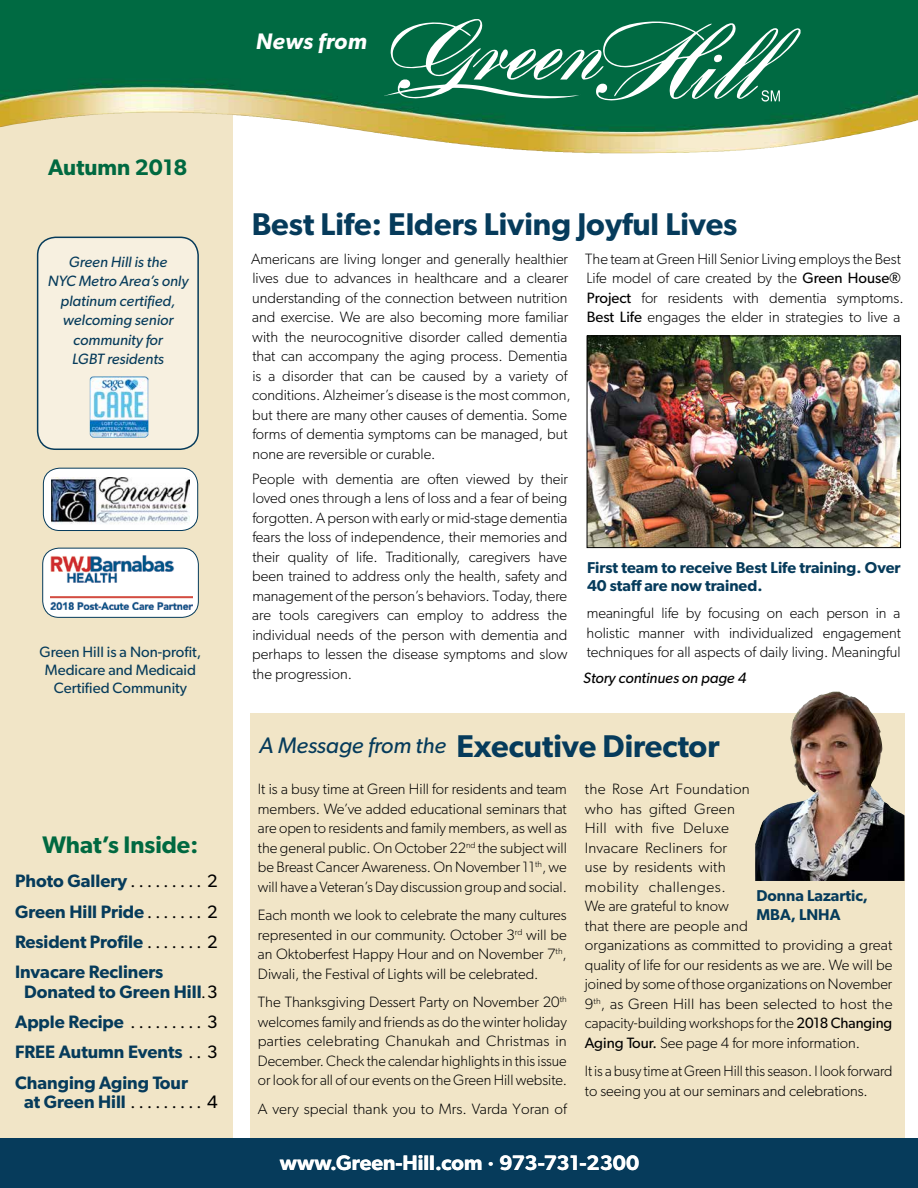
<style>
.page{position:relative;width:918px;height:1188px;background:#fff}
.page>*{position:absolute;margin:0;border:0;box-sizing:border-box;transform-origin:0 0}
.t1{font:600 31.5px "Gibson";color:#063b5b}
.t2{font:600 24px "Gibson";color:#006940}
.t3{font:600 22.5px "Gibson";color:#006940}
.t4{font:italic 600 22.5px "Gibson";letter-spacing:.015em;color:#fff}
.t5{font:600 21px "Gibson";color:#fff}
.t6{font:600 18px/30.3px "Gibson";color:#063b5b}
.t7{font:18px "Gibson";color:#000}
.t8{font:600 15.75px/18.9px "Gibson";color:#063b5b}
.t9{font:300 15px/19.5px "Gibson";color:#000;text-align:justify}
.t10{font:italic 15px/19.5px "Gibson";color:#063b5b;text-align:center}
.t11{font:15px/18px "Gibson";color:#063b5b;text-align:center}
.t12{font:italic 15px "Gibson";color:#000}
.s1{font-weight:400;font-size:16.5px;color:#000}
.s2{font-size:10.5px;color:#000}
.s3{font-weight:400;color:#000}
.s4{font-weight:400}
.s5{font-weight:400;font-style:italic;font-size:22.5px}
</style>
<div class="page">
<div style="left:250px;top:713px;width:654px;height:440px;background:#f1e5c7"></div>
<div style="left:0;top:0;width:232px;height:1182px;background:#f1e5c7"></div>
<img style="left:0;top:0;width:849px;height:154px">
<svg style="left:384px;top:19px;width:417px;height:83px;background:#318766"></svg>
<img style="left:755px;top:691px;width:149px;height:190px">
<div style="left:38px;top:237px;width:160px;height:212px;background:#f7f0e0;border-radius:18px"></div>
<div style="left:37px;top:237px;width:162px;height:213px;border:2px solid #063b5b;border-radius:18px"></div>
<img style="left:90px;top:377px;width:58px;height:61px">
<img style="left:589px;top:338px;width:310px;height:208px">
<div style="left:587px;top:336px;width:314px;height:212px;border:1px solid #000"></div>
<div style="left:43px;top:468px;width:155px;height:63px;background:#fff;border-radius:16px"></div>
<img style="left:52px;top:478px;width:137px;height:46px">
<div style="left:43px;top:468px;width:155px;height:63px;border:1px solid #063b5b;border-radius:16px"></div>
<div style="left:43px;top:548px;width:155px;height:69px;background:#fff;border-radius:16px"></div>
<img style="left:50px;top:556px;width:142px;height:54px">
<div style="left:42px;top:548px;width:157px;height:70px;border:1px solid #063b5b;border-radius:16px"></div>
<div style="left:0;top:1138px;width:918px;height:50px;background:#063b5b"></div>
<h3 class="t4" style="left:256px;top:28px;width:113px">News from</h3>
<h3 class="t3" style="left:48px;top:154px;width:141px">Autumn 2018</h3>
<p class="t10" style="left:48px;top:251px;width:142px">Green Hill is the<br>NYC Metro Area’s only platinum certified, welcoming senior community for<br>LGBT residents</p>
<p class="t11" style="left:40px;top:643px;width:163px">Green Hill is a Non-profit,<br>Medicare and Medicaid<br>Certified Community</p>
<h2 class="t2" style="left:42px;top:830px;width:157px">What’s Inside:</h2>
<p class="t6" style="left:15px;top:866px;width:118px">Photo Gallery<span class="s1">..........</span></p>
<p class="t7" style="left:207px;top:870px;width:12px">2</p>
<p class="t6" style="left:15px;top:896px;width:134px">Green Hill Pride<span class="s1">........</span></p>
<p class="t7" style="left:207px;top:901px;width:12px">2</p>
<p class="t6" style="left:15px;top:926px;width:134px">Resident Profile<span class="s1">........</span></p>
<p class="t7" style="left:207px;top:931px;width:12px">2</p>
<p class="t6" style="left:24px;top:962px;width:195px;line-height:19.5px;text-indent:-9px">Invacare Recliners<br>Donated to Green Hill<span class="s2">.</span> <span class="s3">3</span></p>
<p class="t6" style="left:15px;top:1006px;width:118px">Apple Recipe <span class="s1">..........</span></p>
<p class="t6" style="left:15px;top:1006px;width:204px;text-align:justify;text-indent:192px"><span class="s3">3<br></span>FREE Autumn Events<span class="s1">...</span> <span class="s3">3<br></span>Changing Aging Tour</p>
<p class="t6" style="left:24px;top:1086px;width:109px">at Green Hill<span class="s1">..........</span></p>
<p class="t7" style="left:207px;top:1091px;width:12px">4</p>
<h1 class="t1" style="left:252px;top:206px;width:487px">Best Life: Elders Living Joyful Lives</h1>
<p class="t9" style="left:251px;top:249px;width:321px;text-align:left">Americans are living longer and generally healthier lives due to advances in healthcare and a clearer understanding of the connection between nutrition and exercise. We are also becoming more familiar with the neurocognitive disorder called dementia that can accompany the aging process. Dementia is a disorder that can be caused by a variety of conditions. Alzheimer’s disease is the most common, but there are many other causes of dementia. Some forms of dementia symptoms can be managed, but none are reversible or curable.</p>
<p class="t9" style="left:252px;top:469px;width:317px">People with dementia are often viewed by their loved ones through a lens of loss and a fear of being forgotten. A person with early or mid-stage dementia fears the loss of independence, their memories and their quality of life. Traditionally, caregivers have been trained to address only the health, safety and management of the person’s behaviors. Today, there are tools caregivers can employ to address the individual needs of the person with dementia and perhaps to lessen the disease symptoms and slow the progression.</p>
<p class="t9" style="left:585px;top:249px;width:320px;text-align:left">The team at Green Hill Senior Living employs the Best Life model of care created by the <span class="s4">Green House® Project</span> for residents with dementia symptoms.<br><span class="s4">Best Life</span> engages the elder in strategies to live a</p>
<p class="t8" style="left:587px;top:558px;width:315px;line-height:18px">First team to receive Best Life training. Over<br>40 staff are now trained.</p>
<p class="t9" style="left:587px;top:603px;width:316px">meaningful life by focusing on each person in a holistic manner with individualized engagement techniques for all aspects of daily living. Meaningful</p>
<p class="t12" style="left:583px;top:669px;width:164px">Story continues on page 4</p>
<h1 class="t1" style="left:259px;top:728px;width:462px"><span class="s5">A Message from the</span> Executive Director</h1>
<p class="t9" style="left:258px;top:779px;width:311px">It is a busy time at Green Hill for residents and team members. We’ve added educational seminars that are open to residents and family members, as well as the general public. On October 22<sup>nd</sup> the subject will be Breast Cancer Awareness. On November 11<sup>th</sup>, we will have a Veteran’s Day discussion group and social.</p>
<p class="t9" style="left:258px;top:905px;width:310px">Each month we look to celebrate the many cultures represented in our community. October 3<sup>rd</sup> will be an Oktoberfest Happy Hour and on November 7<sup>th</sup>, Diwali, the Festival of Lights will be celebrated.</p>
<p class="t9" style="left:258px;top:992px;width:311px">The Thanksgiving Dessert Party on November 20<sup>th </sup>welcomes family and friends as do the winter holiday parties celebrating Chanukah and Christmas in December. Check the calendar highlights in this issue or look for all of our events on the Green Hill website.</p>
<p class="t9" style="left:258px;top:1099px;width:310px">A very special thank you to Mrs. Varda Yoran of</p>
<p class="t9" style="left:585px;top:779px;width:309px;text-align:left">the Rose Art Foundation<br>who has gifted Green<br>Hill with five Deluxe<br>Invacare Recliners for<br>use by residents with<br>mobility challenges.<br>We are grateful to know<br>that there are people and<br>organizations as committed to providing a great quality of life for our residents as we are. We will be joined by some of those organizations on November 9<sup>th</sup>, as Green Hill has been selected to host the capacity-building workshops for the <span class="s4">2018 Changing Aging Tour.</span> See page 4 for more information.</p>
<p class="t9" style="left:585px;top:1061px;width:309px">It is a busy time at Green Hill this season. I look forward to seeing you at our seminars and celebrations.</p>
<p class="t8" style="left:757px;top:886px;width:113px">Donna Lazartic,<br>MBA, LNHA</p>
<h3 class="t5" style="left:280px;top:1151px;width:361px">www.Green-Hill.com · 973-731-2300</h3>
</div>
